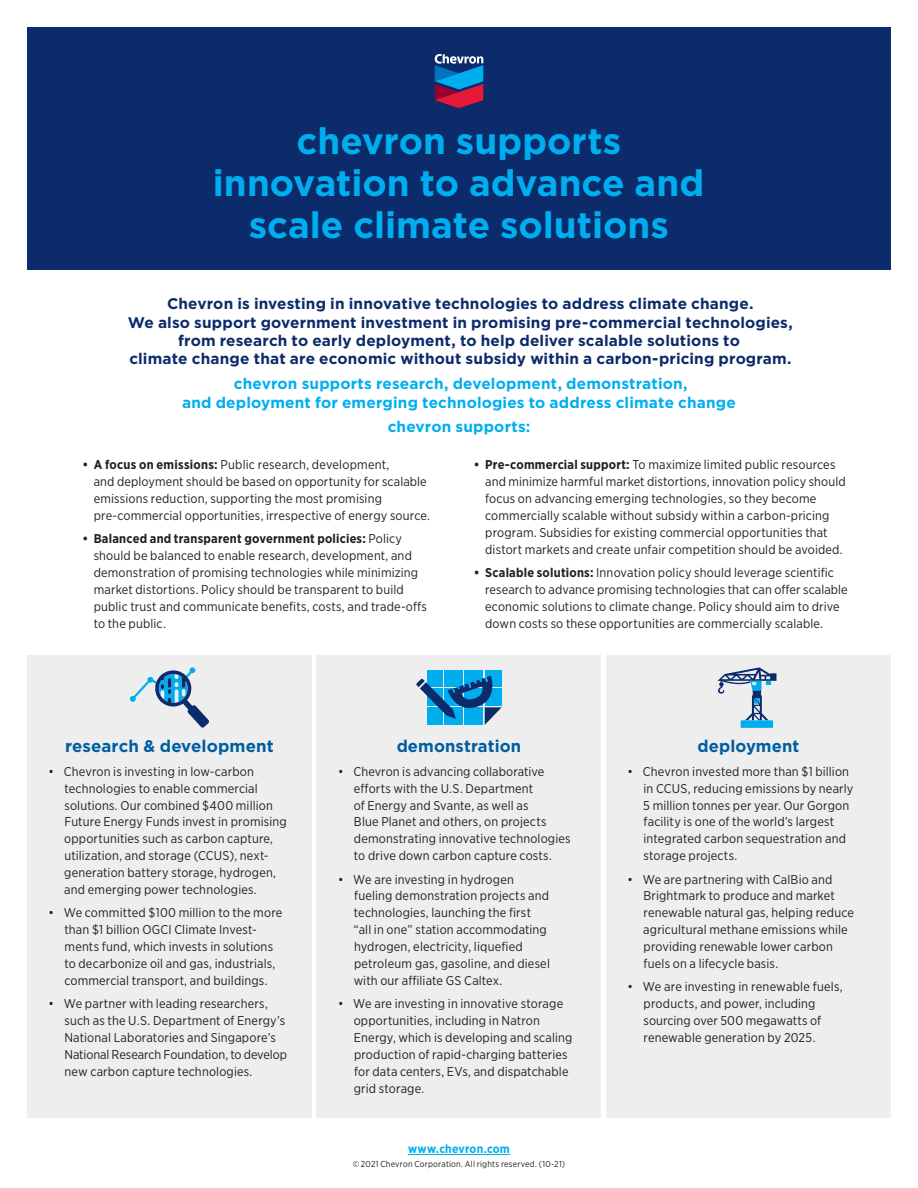
<style>
.page{position:relative;width:918px;height:1188px;background:#fff}
.page>*{position:absolute;margin:0;border:0;box-sizing:border-box;transform-origin:0 0}
.Cover_Title{font:700 36.75px/42px "Gotham";color:#00aeef;text-align:center}
.Cover_Title-2{font:700 16.8px "Gotham";letter-spacing:.005em;color:#005ea0}
.Callout_Small_2_Blue{font:700 15.3px/18.3px "Gotham";letter-spacing:.01em;color:#0c2b6b;text-align:center}
.Callout_Small_2_Blue-2{font:700 15.3px/18.3px "Gotham";letter-spacing:.01em;color:#00aeef;text-align:center}
.t1{font:12.75px/16.8px "Gotham Narrow";letter-spacing:.01em;color:#231f20}
.t2{font:700 12px "Gotham Narrow";letter-spacing:.02em;color:#00aeef}
.t3{font:8.7px "Gotham Narrow";letter-spacing:.025em;color:#231f20}
.s1{font-weight:700}
</style>
<div class="page">
<div style="left:606px;top:655px;width:285px;height:463px;background:#eeeeef"></div>
<svg style="left:718px;top:667px;width:58px;height:61px"></svg>
<div style="left:316px;top:655px;width:286px;height:463px;background:#eeeeef"></div>
<div style="left:445px;top:670px;width:18px;height:17px;background:#00aeef"></div>
<div style="left:485px;top:670px;width:17px;height:17px;background:#00aeef"></div>
<div style="left:428px;top:670px;width:15px;height:17px;background:#00aeef"></div>
<div style="left:465px;top:670px;width:18px;height:17px;background:#00aeef"></div>
<svg style="left:416px;top:676px;width:86px;height:49px"></svg>
<div style="left:27px;top:655px;width:285px;height:463px;background:#eeeeef"></div>
<svg style="left:130px;top:667px;width:79px;height:61px"></svg>
<div style="left:27px;top:27px;width:864px;height:243px;background:#0c2b6b"></div>
<svg style="left:435px;top:54px;width:48px;height:54px"></svg>
<hr style="left:408px;top:1154px;width:102px;height:1px;background:#00aeef">
<p class="Cover_Title" style="left:213px;top:120px;width:493px">chevron supports innovation to advance and scale climate solutions</p>
<p class="Callout_Small_2_Blue" style="left:128px;top:295px;width:667px">Chevron is investing in innovative technologies to address climate change.<br>We also support government investment in promising pre-commercial technologies, from research to early deployment, to help deliver scalable solutions to<br>climate change that are economic without subsidy within a carbon-pricing program.</p>
<p class="Callout_Small_2_Blue-2" style="left:182px;top:374px;width:555px">chevron supports research, development, demonstration,<br>and deployment for emerging technologies to address climate change</p>
<p class="Callout_Small_2_Blue-2" style="left:388px;top:418px;width:144px">chevron supports:</p>
<p class="t1" style="left:94px;top:456px;width:338px;text-indent:-11px"><span class="s1">• A focus on emissions:</span> Public research, development,<br>and deployment should be based on opportunity for scalable emissions reduction, supporting the most promising pre-commercial opportunities, irrespective of energy source.</p>
<p class="t1" style="left:94px;top:530px;width:335px;text-indent:-11px"><span class="s1">• Balanced and transparent government policies:</span> Policy should be balanced to enable research, development, and demonstration of promising technologies while minimizing market distortions. Policy should be transparent to build public trust and communicate benefits, costs, and trade-offs to the public.</p>
<p class="t1" style="left:485px;top:456px;width:362px;text-indent:-11px"><span class="s1">• Pre-commercial support:</span> To maximize limited public resources and minimize harmful market distortions, innovation policy should focus on advancing emerging technologies, so they become commercially scalable without subsidy within a carbon-pricing program. Subsidies for existing commercial opportunities that distort markets and create unfair competition should be avoided.</p>
<p class="t1" style="left:485px;top:564px;width:364px;text-indent:-11px"><span class="s1">• Scalable solutions:</span> Innovation policy should leverage scientific research to advance promising technologies that can offer scalable economic solutions to climate change. Policy should aim to drive down costs so these opportunities are commercially scalable.</p>
<p class="Cover_Title-2" style="left:65px;top:735px;width:210px">research &amp; development</p>
<p class="t1" style="left:64px;top:763px;width:224px;text-indent:-16px">• Chevron is investing in low-carbon technologies to enable commercial solutions. Our combined $400 million Future Energy Funds invest in promising opportunities such as carbon capture, utilization, and storage (CCUS), next&shy;generation battery storage, hydrogen, and emerging power technologies.</p>
<p class="t1" style="left:64px;top:904px;width:219px;text-indent:-16px">• We committed $100 million to the more than $1 billion OGCI Climate Invest&shy;ments fund, which invests in solutions to decarbonize oil and gas, industrials, commercial transport, and buildings.</p>
<p class="t1" style="left:64px;top:995px;width:224px;text-indent:-16px">• We partner with leading researchers, such as the U.S. Department of Energy’s National Laboratories and Singapore’s National Research Foundation, to develop new carbon capture technologies.</p>
<p class="Cover_Title-2" style="left:397px;top:735px;width:126px">demonstration</p>
<p class="t1" style="left:354px;top:763px;width:218px;text-indent:-16px">• Chevron is advancing collaborative efforts with the U.S. Department<br>of Energy and Svante, as well as<br>Blue Planet and others, on projects demonstrating innovative technologies to drive down carbon capture costs.</p>
<p class="t1" style="left:354px;top:870px;width:198px;text-indent:-16px">• We are investing in hydrogen fueling demonstration projects and technologies, launching the first “all in one” station accommodating hydrogen, electricity, liquefied petroleum gas, gasoline, and diesel with our affiliate GS Caltex.</p>
<p class="t1" style="left:354px;top:995px;width:220px;text-indent:-16px">• We are investing in innovative storage opportunities, including in Natron Energy, which is developing and scaling production of rapid-charging batteries for data centers, EVs, and dispatchable grid storage.</p>
<p class="t2" style="left:408px;top:1141px;width:103px">www.chevron.com</p>
<p class="t3" style="left:353px;top:1158px;width:214px">© 2021 Chevron Corporation. All rights reserved. (10-21)</p>
<p class="Cover_Title-2" style="left:698px;top:735px;width:103px">deployment</p>
<p class="t1" style="left:643px;top:763px;width:212px;text-indent:-16px">• Chevron invested more than $1 billion in CCUS, reducing emissions by nearly 5 million tonnes per year. Our Gorgon facility is one of the world’s largest integrated carbon sequestration and storage projects.</p>
<p class="t1" style="left:643px;top:870px;width:212px;text-indent:-16px">• We are partnering with CalBio and Brightmark to produce and market renewable natural gas, helping reduce agricultural methane emissions while providing renewable lower carbon fuels on a lifecycle basis.</p>
<p class="t1" style="left:643px;top:978px;width:201px;text-indent:-16px">• We are investing in renewable fuels, products, and power, including sourcing over 500 megawatts of renewable generation by 2025.</p>
</div>
